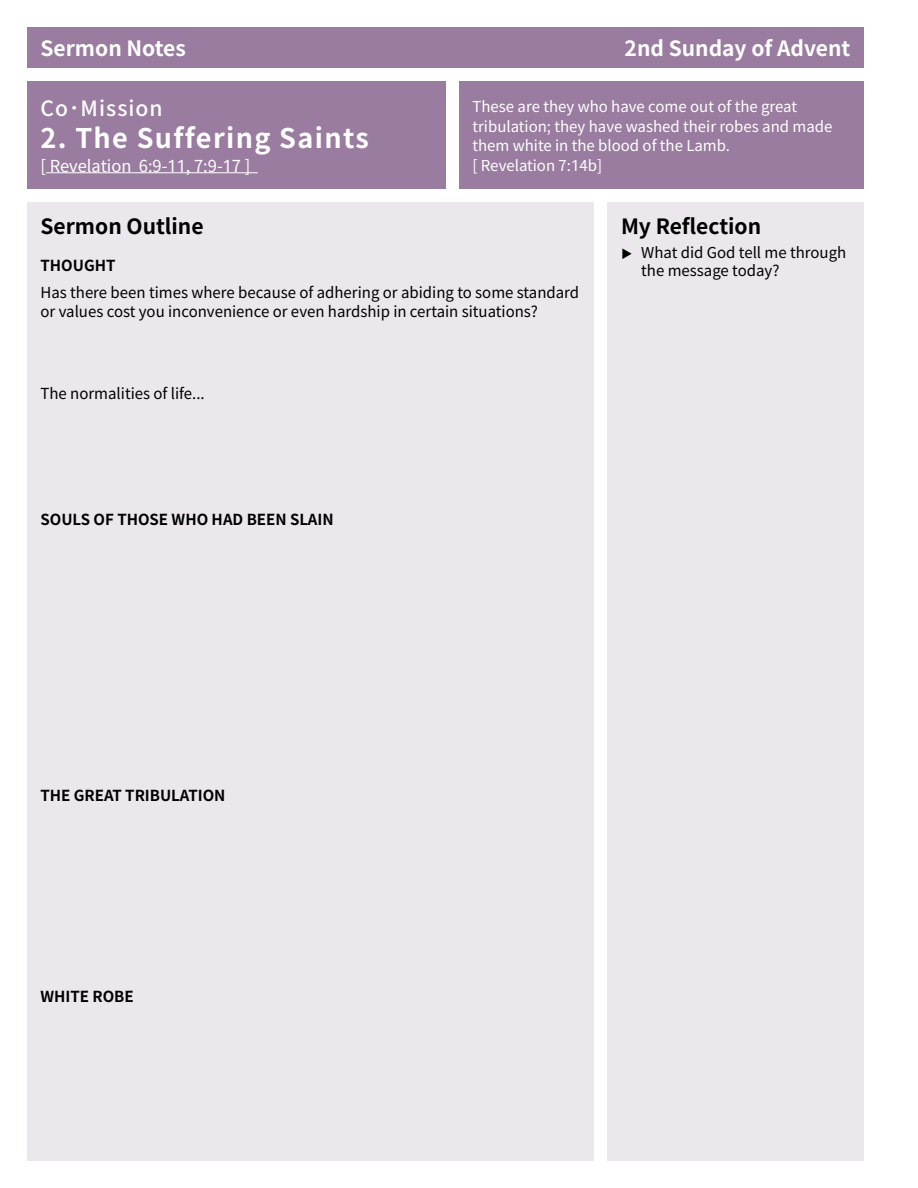
<style>
.page{position:relative;width:918px;height:1188px;background:#fff}
.page>*{position:absolute;margin:0;border:0;box-sizing:border-box;transform-origin:0 0}
.t1{font:27px "Gen Seki Gothic 2 TW B";letter-spacing:.05em;color:#fff}
.t2{font:21px "Gen Seki Gothic 2 TW B";color:#fff}
.t3{font:21px "Gen Seki Gothic 2 TW B";color:#000}
.t4{font:21px "Gen Seki Gothic 2 TW M";letter-spacing:.05em;color:#fff}
.t5{font:16.5px "Gen Seki Gothic 2 TW R";color:#fff}
.t6{font:15.15px/19.5px "Gen Seki Gothic 2 TW R";color:#000}
.t7{font:15.15px "Gen Seki Gothic 2 TW B";color:#000}
.t8{font:15px/19.5px "Gen Seki Gothic 2 TW R";color:#fff}
.t9{font:15px/18px "Gen Seki Gothic 2 TW R";color:#000}
.s1{font-size:11.25px}
</style>
<div class="page">
<div style="left:27px;top:27px;width:837px;height:41px;background:#997c9f"></div>
<div style="left:27px;top:81px;width:419px;height:108px;background:#997c9f"></div>
<hr style="left:46px;top:172px;width:212px;height:1px;background:#fff">
<div style="left:459px;top:81px;width:405px;height:108px;background:#997c9f"></div>
<div style="left:27px;top:202px;width:567px;height:959px;background:#ece6ed"></div>
<div style="left:608px;top:202px;width:256px;height:959px;background:#ece6ed"></div>
<h2 class="t2" style="left:40px;top:37px;width:147px">Sermon Notes</h2>
<h2 class="t4" style="left:40px;top:97px;width:124px">Co．Mission</h2>
<h1 class="t1" style="left:40px;top:122px;width:330px">2. The Suffering Saints</h1>
<p class="t5" style="left:40px;top:156px;width:211px">[ Revelation 6:9-11, 7:9-17 ]</p>
<h2 class="t2" style="left:625px;top:37px;width:227px">2nd Sunday of Advent</h2>
<p class="t8" style="left:472px;top:97px;width:361px">These are they who have come out of the great tribulation; they have washed their robes and made them white in the blood of the Lamb.<br>[ Revelation 7:14b]</p>
<h2 class="t3" style="left:40px;top:214px;width:165px">Sermon Outline</h2>
<p class="t7" style="left:40px;top:257px;width:76px">THOUGHT</p>
<p class="t6" style="left:40px;top:283px;width:540px">Has there been times where because of adhering or abiding to some standard or values cost you inconvenience or even hardship in certain situations?</p>
<p class="t6" style="left:40px;top:384px;width:166px">The normalities of life...</p>
<h2 class="t3" style="left:621px;top:214px;width:142px">My Reflection</h2>
<p class="t9" style="left:641px;top:244px;width:207px;text-indent:-20px"><span class="s1">▶</span> What did God tell me through the message today?</p>
<p class="t7" style="left:40px;top:511px;width:295px">SOULS OF THOSE WHO HAD BEEN SLAIN</p>
<p class="t7" style="left:40px;top:787px;width:186px">THE GREAT TRIBULATION</p>
<p class="t7" style="left:40px;top:988px;width:95px">WHITE ROBE</p>
</div>
